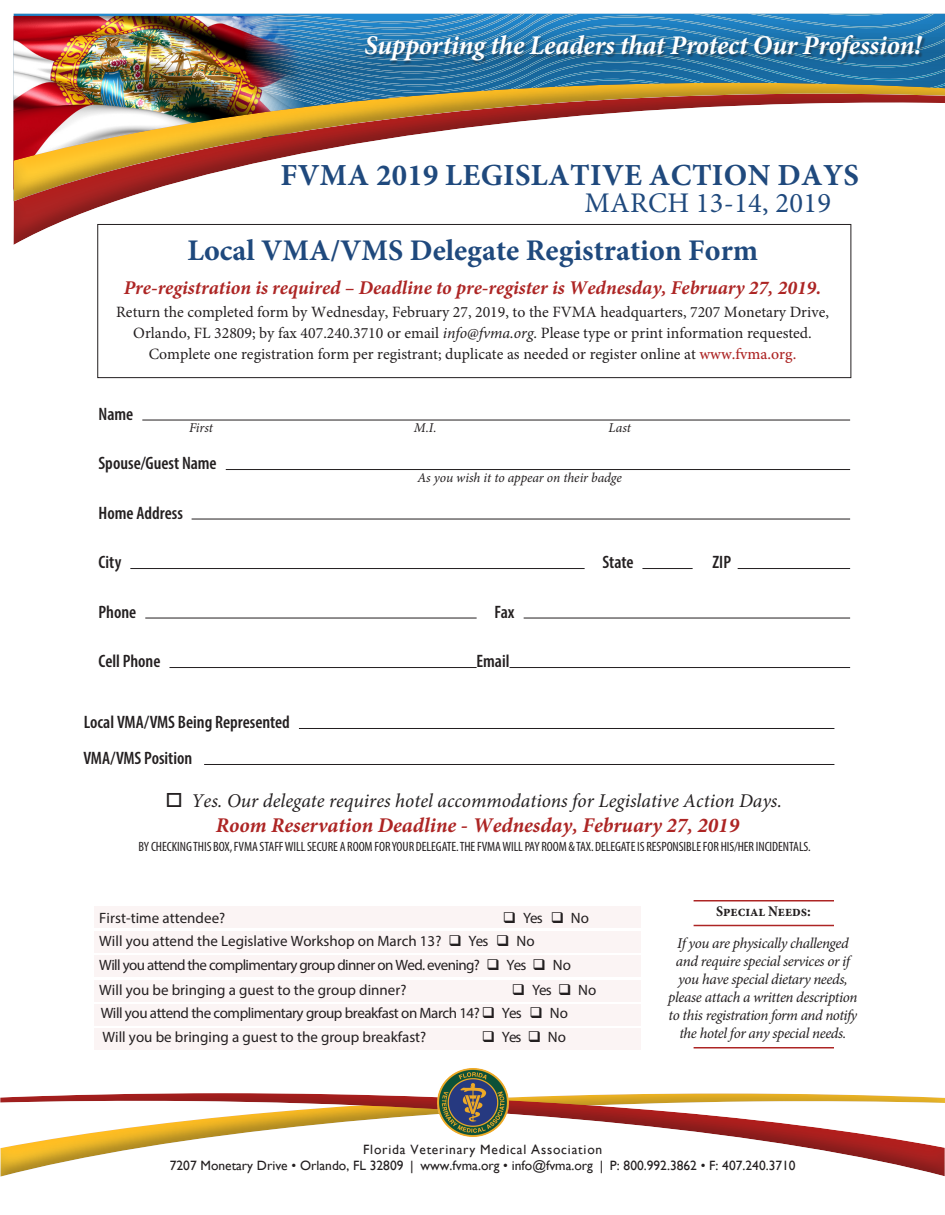
<style>
.page{position:relative;width:945px;height:1215px;background:#fff}
.page>*{position:absolute;margin:0;border:0;box-sizing:border-box;transform-origin:0 0}
.t1{font:700 30.75px "Minion Pro";letter-spacing:.01em;color:#1f497d}
.t2{font:700 30px "Minion Pro";color:#1f497d}
.t3{font:28.5px "Minion Pro";letter-spacing:.01em;color:#1f497d}
.Minion_Center_Red{font:italic 700 27px "Minion Pro";letter-spacing:-.01em;color:#fff}
.t4{font:italic 700 21px "Minion Pro";color:#ad2524}
.t5{font:italic 700 19.5px "Minion Pro";color:#ad2524}
.t6{font:italic 19.5px "Minion Pro";color:#231f20}
.Data_Line{font:600 condensed 18px/36px "Myriad Pro";color:#231f20}
.t7{font:15.75px/20.9px "Minion Pro";color:#231f20;text-align:center}
.t8{font:italic 15px/18px "Minion Pro";letter-spacing:-.025em;color:#231f20;text-align:center}
.Myriad_Charts{font:15px/24px "Myriad Pro";color:#231f20}
.Myriad_Charts-2{font:15px/23.7px "Myriad Pro";letter-spacing:-.03em;color:#231f20}
.White_CG_Bold{font:13.5px/16.5px "Gill Sans";color:#231f20;text-align:center}
.t9{font:condensed 13.5px "Myriad Pro";letter-spacing:-.005em;color:#231f20}
.t10{font:italic 13.5px "Minion Pro";letter-spacing:-.01em;color:#231f20}
.s1{font-style:italic}
.s2{font-weight:500;color:#ad2524}
.s3{font-weight:700;font-style:normal;font-stretch:condensed}
</style>
<div class="page">
<div style="left:94px;top:906px;width:547px;height:21px;background:#fbf4f4"></div>
<div style="left:94px;top:931px;width:547px;height:22px;background:#fbf4f4"></div>
<div style="left:94px;top:956px;width:547px;height:21px;background:#fbf4f4"></div>
<div style="left:94px;top:980px;width:547px;height:22px;background:#fbf4f4"></div>
<div style="left:94px;top:1005px;width:547px;height:21px;background:#fbf4f4"></div>
<div style="left:94px;top:1029px;width:547px;height:21px;background:#fbf4f4"></div>
<hr style="left:142px;top:420px;width:708px;height:1px;background:#231f20">
<hr style="left:226px;top:469px;width:624px;height:1px;background:#231f20">
<hr style="left:192px;top:519px;width:658px;height:1px;background:#231f20">
<hr style="left:130px;top:568px;width:455px;height:1px;background:#231f20">
<hr style="left:642px;top:568px;width:51px;height:1px;background:#231f20">
<hr style="left:738px;top:568px;width:112px;height:1px;background:#231f20">
<hr style="left:145px;top:618px;width:332px;height:1px;background:#231f20">
<hr style="left:524px;top:618px;width:326px;height:1px;background:#231f20">
<hr style="left:169px;top:667px;width:308px;height:1px;background:#231f20">
<hr style="left:510px;top:667px;width:340px;height:1px;background:#231f20">
<hr style="left:694px;top:900px;width:140px;height:2px;background:#ad2524">
<hr style="left:694px;top:925px;width:140px;height:1px;background:#ad2524">
<hr style="left:694px;top:1047px;width:140px;height:1px;background:#ad2524">
<hr style="left:299px;top:728px;width:535px;height:1px;background:#231f20">
<hr style="left:204px;top:764px;width:630px;height:1px;background:#231f20">
<div style="left:12px;top:11px;width:933px;height:192px;background:#231f20;opacity:.35"></div>
<img style="left:14px;top:16px;width:290px;height:65px">
<div style="left:12px;top:81px;width:933px;height:121px;background:#231f20;opacity:.88"></div>
<svg style="left:12px;top:88px;width:933px;height:158px"></svg>
<div style="left:365px;top:35px;width:561px;height:30px;background:#231f20;opacity:.38"></div>
<div style="left:0;top:1091px;width:945px;height:86px;background:#231f20;opacity:.65"></div>
<img style="left:434px;top:1068px;width:77px;height:72px">
<p class="Minion_Center_Red" style="left:364px;top:26px;width:559px">Supporting the Leaders that Protect Our Profession!</p>
<p class="t1" style="left:280px;top:153px;width:580px">FVMA 2019 LEGISLATIVE ACTION DAYS</p>
<p class="t3" style="left:585px;top:184px;width:248px">MARCH 13-14, 2019</p>
<p class="t2" style="left:188px;top:229px;width:572px">Local VMA/VMS Delegate Registration Form</p>
<p class="t5" style="left:124px;top:274px;width:699px">Pre-registration is required – Deadline to pre-register is Wednesday, February 27, 2019.</p>
<p class="t7" style="left:116px;top:301px;width:714px">Return the completed form by Wednesday, February 27, 2019, to the FVMA headquarters, 7207 Monetary Drive,<br>Orlando, FL 32809; by fax 407.240.3710 or email <span class="s1">info@fvma.org</span>. Please type or print information requested.<br>Complete one registration form per registrant; duplicate as needed or register online at <span class="s2">www.fvma.org.</span></p>
<p class="Data_Line" style="left:99px;top:395px;width:36px">Name</p>
<p class="Data_Line" style="left:99px;top:445px;width:120px">Spouse/Guest Name</p>
<p class="Data_Line" style="left:99px;top:494px;width:86px">Home Address</p>
<p class="Data_Line" style="left:99px;top:544px;width:24px">City</p>
<p class="Data_Line" style="left:603px;top:544px;width:32px">State</p>
<p class="Data_Line" style="left:99px;top:593px;width:39px">Phone</p>
<p class="Data_Line" style="left:495px;top:593px;width:21px">Fax</p>
<p class="Data_Line" style="left:99px;top:643px;width:63px">Cell Phone</p>
<p class="Data_Line" style="left:477px;top:643px;width:34px">Email</p>
<p class="t10" style="left:189px;top:418px;width:25px">First</p>
<p class="t10" style="left:414px;top:418px;width:24px">M.I.</p>
<p class="t10" style="left:609px;top:419px;width:24px">Last</p>
<p class="t10" style="left:417px;top:469px;width:206px">As you wish it to appear on their badge</p>
<p class="Data_Line" style="left:83px;top:704px;width:208px">Local VMA/VMS Being Represented<br>VMA/VMS Position</p>
<p class="t6" style="left:165px;top:787px;width:618px">□ Yes. Our delegate requires hotel accommodations for Legislative Action Days.</p>
<p class="t4" style="left:216px;top:811px;width:525px">Room Reservation Deadline - Wednesday, February 27, 2019</p>
<p class="t9" style="left:139px;top:839px;width:674px">BY CHECKINGTHIS BOX, FVMA STAFFWILL SECURE A ROOM FORYOUR DELEGATE.THE FVMAWILL PAY ROOM&amp;TAX. DELEGATE IS RESPONSIBLE FOR HIS/HER INCIDENTALS.</p>
<p class="Myriad_Charts" style="left:99px;top:905px;width:491px;text-indent:404px">❑ Yes ❑ No Will you attend the Legislative Workshop on March 13? ❑ Yes ❑ No<br>Will you attend the complimentary group dinner on Wed. evening? ❑ Yes ❑ No Will you be bringing a guest to the group dinner?</p>
<p class="Myriad_Charts" style="left:99px;top:905px;width:128px">First-time attendee?</p>
<p class="Myriad_Charts-2" style="left:101px;top:977px;width:497px;text-indent:411px">❑ Yes ❑ No<br>Will you attend the complimentary group breakfast on March 14? ❑ Yes ❑ No<br>Will you be bringing a guest to the group breakfast?</p>
<p class="Myriad_Charts" style="left:482px;top:1025px;width:86px">❑ Yes ❑ No</p>
<p class="t8" style="left:677px;top:896px;width:173px;line-height:31.5px"><span class="s3">Special Needs:<br></span>If you are physically challenged</p>
<p class="t8" style="left:668px;top:952px;width:191px">and require special services or if you have special dietary needs, please attach a written description to this registration form and notify the hotel for any special needs.</p>
<p class="White_CG_Bold" style="left:170px;top:1141px;width:627px">Florida Veterinary Medical Association<br>7207 Monetary Drive • Orlando, FL 32809 | www.fvma.org • info@fvma.org | P: 800.992.3862 • F: 407.240.3710</p>
</div>
